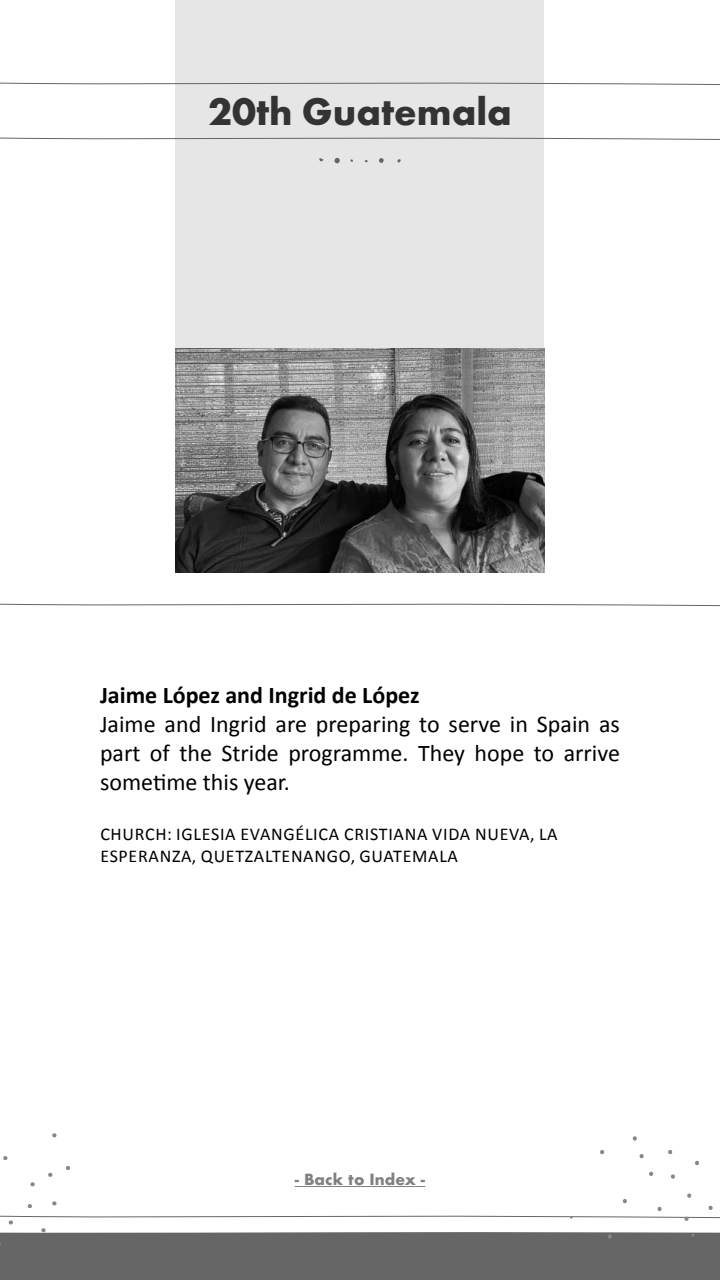
<style>
.page{position:relative;width:720px;height:1280px;background:#fff}
.page>*{position:absolute;margin:0;border:0;box-sizing:border-box;transform-origin:0 0}
.t1{font:700 40px "Futura PT";color:#333}
.t2{font:24px/28.8px "Calibri";color:#000;text-align:justify}
.t3{font:700 24px "Calibri";color:#000}
.t4{font:18px/21.6px "Calibri";letter-spacing:.04em;color:#000}
.t5{font:700 15px "Futura";color:#818181}
</style>
<div class="page">
<hr style="left:295px;top:1186px;width:130px;height:1px;background:#818181">
<div style="left:176px;top:0;width:368px;height:572px;background:#e6e6e6"></div>
<img style="left:176px;top:348px;width:368px;height:224px">
<svg style="left:397px;top:159px;width:4px;height:4px"></svg>
<svg style="left:379px;top:158px;width:5px;height:5px"></svg>
<svg style="left:334px;top:157px;width:6px;height:7px"></svg>
<svg style="left:319px;top:158px;width:5px;height:3px"></svg>
<svg style="left:0;top:138px;width:720px;height:2px"></svg>
<svg style="left:0;top:604px;width:720px;height:2px"></svg>
<svg style="left:0;top:83px;width:720px;height:2px"></svg>
<svg style="left:695px;top:1161px;width:4px;height:4px"></svg>
<svg style="left:671px;top:1174px;width:4px;height:5px"></svg>
<svg style="left:649px;top:1172px;width:5px;height:4px"></svg>
<svg style="left:668px;top:1150px;width:5px;height:4px"></svg>
<svg style="left:639px;top:1154px;width:5px;height:4px"></svg>
<svg style="left:632px;top:1136px;width:5px;height:5px"></svg>
<svg style="left:600px;top:1150px;width:5px;height:4px"></svg>
<svg style="left:3px;top:1156px;width:5px;height:4px"></svg>
<svg style="left:30px;top:1182px;width:5px;height:5px"></svg>
<svg style="left:0;top:1193px;width:720px;height:87px"></svg>
<svg style="left:48px;top:1172px;width:4px;height:5px"></svg>
<svg style="left:66px;top:1166px;width:4px;height:4px"></svg>
<svg style="left:52px;top:1133px;width:5px;height:5px"></svg>
<h1 class="t1" style="left:208px;top:86px;width:305px">20th Guatemala</h1>
<p class="t3" style="left:100px;top:678px;width:321px">Jaime López and Ingrid de López</p>
<p class="t2" style="left:100px;top:709px;width:522px">Jaime and Ingrid are preparing to serve in Spain as part of the Stride programme. They hope to arrive sometime this year.</p>
<p class="t4" style="left:100px;top:823px;width:459px">CHURCH: IGLESIA EVANGÉLICA CRISTIANA VIDA NUEVA, LA<br>ESPERANZA, QUETZALTENANGO, GUATEMALA</p>
<p class="t5" style="left:295px;top:1169px;width:132px">- Back to Index -</p>
</div>
